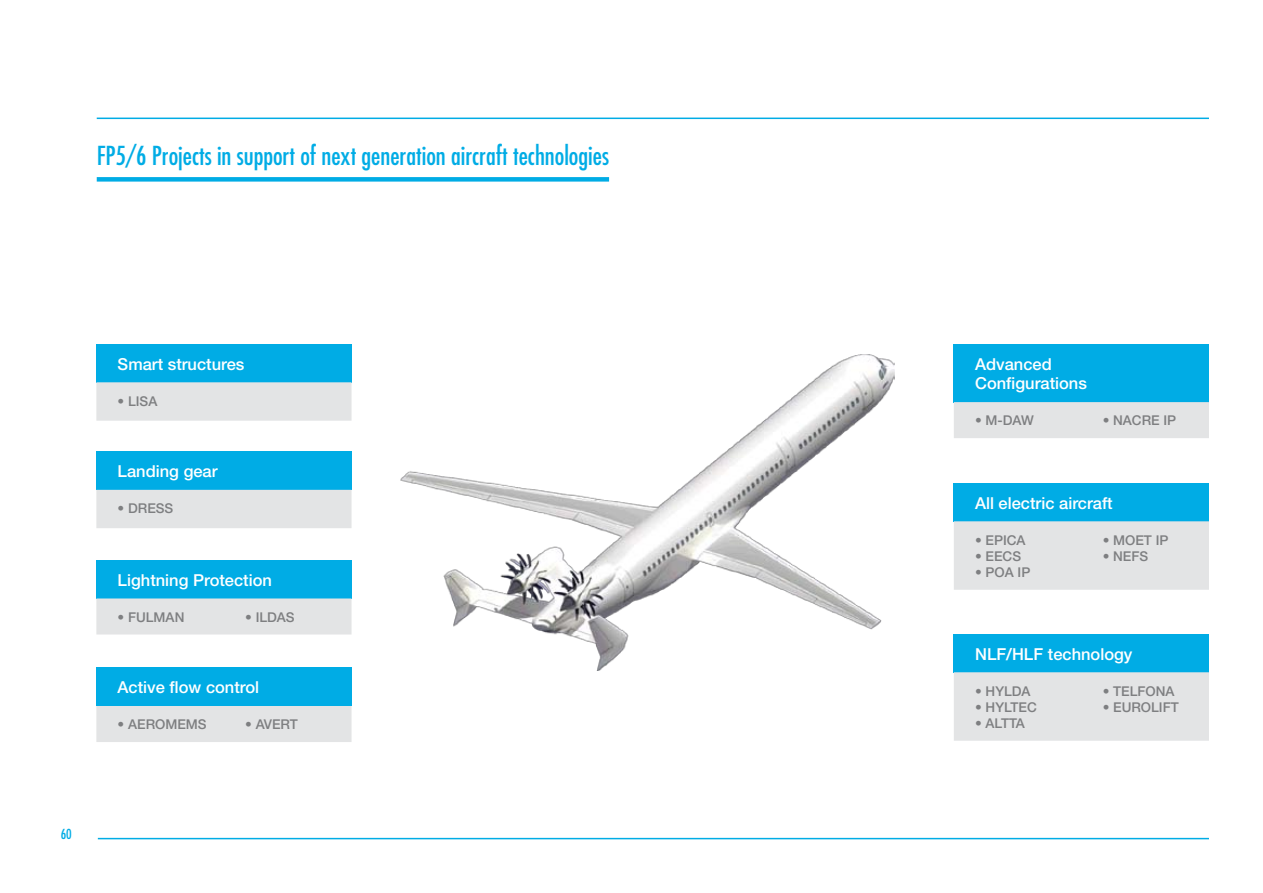
<style>
.page{position:relative;width:1263px;height:893px;background:#fff}
.page>*{position:absolute;margin:0;border:0;box-sizing:border-box;transform-origin:0 0}
.t1{font:condensed 25.5px "Futura";color:#00ace5}
.t2{font:500 16.5px/19.8px "Helvetica Neue";color:#fff}
.t3{font:500 13.5px "Helvetica Neue";color:#7e7f81}
.t4{font:condensed 13.5px "Futura";color:#00ace5}
</style>
<div class="page">
<hr style="left:98px;top:838px;width:1111px;height:1px;background:#00ace5">
<div style="left:96px;top:344px;width:255px;height:38px;background:#00ace5"></div>
<div style="left:96px;top:382px;width:255px;height:39px;background:#e3e4e5"></div>
<div style="left:96px;top:451px;width:255px;height:39px;background:#00ace5"></div>
<div style="left:96px;top:490px;width:255px;height:38px;background:#e3e4e5"></div>
<div style="left:96px;top:560px;width:255px;height:38px;background:#00ace5"></div>
<div style="left:96px;top:598px;width:255px;height:36px;background:#e3e4e5"></div>
<div style="left:96px;top:668px;width:255px;height:38px;background:#00ace5"></div>
<div style="left:96px;top:706px;width:255px;height:36px;background:#e3e4e5"></div>
<div style="left:954px;top:634px;width:255px;height:38px;background:#00ace5"></div>
<div style="left:954px;top:672px;width:255px;height:69px;background:#e3e4e5"></div>
<div style="left:954px;top:344px;width:255px;height:58px;background:#00ace5"></div>
<div style="left:954px;top:402px;width:255px;height:36px;background:#e3e4e5"></div>
<div style="left:954px;top:483px;width:255px;height:38px;background:#00ace5"></div>
<div style="left:954px;top:521px;width:255px;height:69px;background:#e3e4e5"></div>
<div style="left:97px;top:177px;width:512px;height:5px;background:#00ace5"></div>
<img style="left:401px;top:355px;width:493px;height:315px">
<hr style="left:97px;top:118px;width:1112px;height:1px;background:#00ace5">
<h1 class="t1" style="left:97px;top:140px;width:514px">FP5/6 Projects in support of next generation aircraft technologies</h1>
<p class="t4" style="left:61px;top:826px;width:13px">60</p>
<p class="t2" style="left:118px;top:354px;width:128px">Smart structures</p>
<p class="t3" style="left:118px;top:393px;width:41px">• LISA</p>
<p class="t2" style="left:118px;top:461px;width:101px">Landing gear</p>
<p class="t3" style="left:118px;top:500px;width:57px">• DRESS</p>
<p class="t2" style="left:118px;top:570px;width:156px">Lightning Protection</p>
<p class="t3" style="left:118px;top:609px;width:68px">• FULMAN</p>
<p class="t3" style="left:245px;top:609px;width:51px">• ILDAS</p>
<p class="t2" style="left:118px;top:677px;width:143px">Active flow control</p>
<p class="t3" style="left:118px;top:716px;width:91px">• AEROMEMS</p>
<p class="t3" style="left:245px;top:716px;width:54px">• AVERT</p>
<p class="t2" style="left:975px;top:354px;width:113px">Advanced<br>Configurations</p>
<p class="t3" style="left:975px;top:413px;width:60px">• M-DAW</p>
<p class="t3" style="left:1103px;top:413px;width:75px">• NACRE IP</p>
<p class="t2" style="left:975px;top:493px;width:139px">All electric aircraft</p>
<p class="t3" style="left:975px;top:532px;width:52px">• EPICA</p>
<p class="t3" style="left:975px;top:548px;width:48px">• EECS</p>
<p class="t3" style="left:975px;top:564px;width:57px">• POA IP</p>
<p class="t3" style="left:1103px;top:532px;width:67px">• MOET IP</p>
<p class="t3" style="left:1103px;top:548px;width:47px">• NEFS</p>
<p class="t2" style="left:975px;top:644px;width:159px">NLF/HLF technology</p>
<p class="t3" style="left:975px;top:683px;width:57px">• HYLDA</p>
<p class="t3" style="left:975px;top:699px;width:63px">• HYLTEC</p>
<p class="t3" style="left:975px;top:715px;width:51px">• ALTTA</p>
<p class="t3" style="left:1103px;top:683px;width:73px">• TELFONA</p>
<p class="t3" style="left:1103px;top:699px;width:78px">• EUROLIFT</p>
</div>
